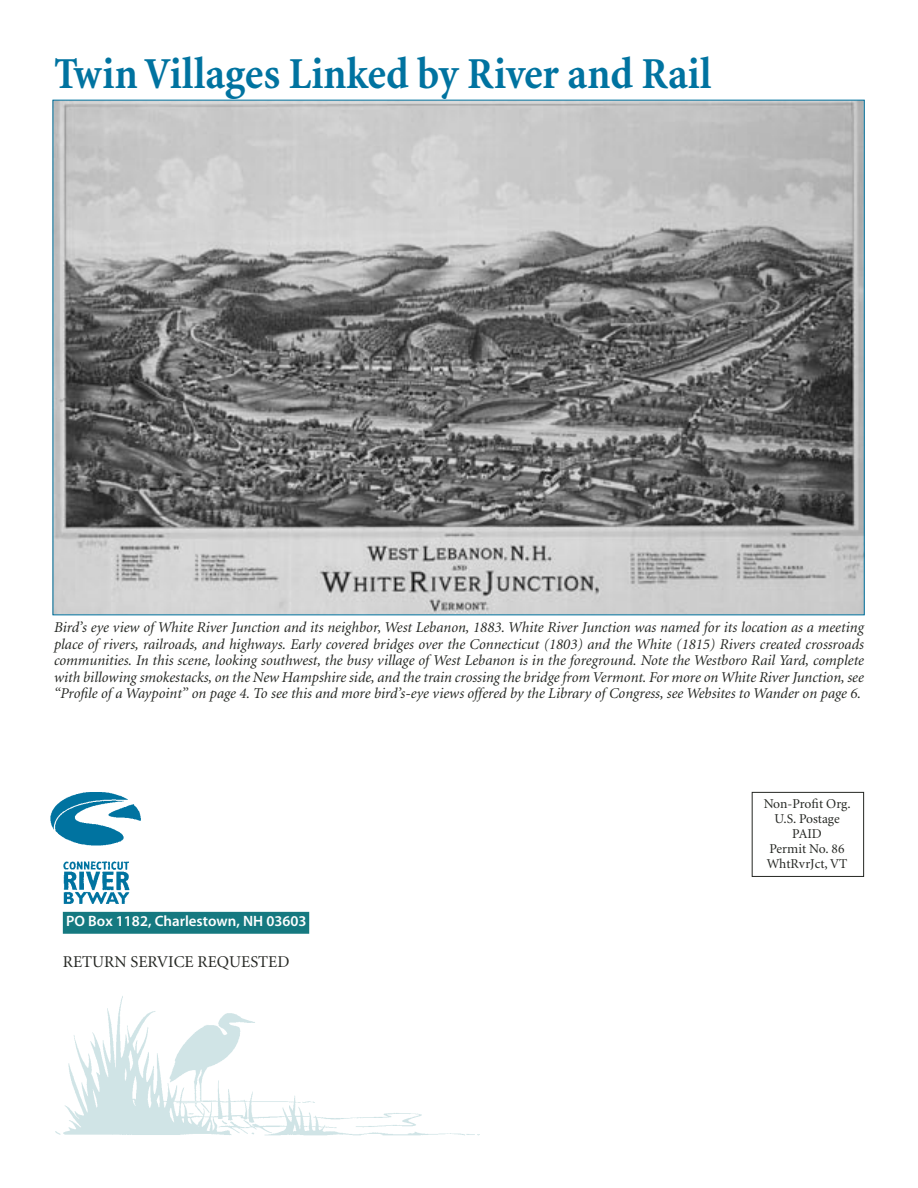
<style>
.page{position:relative;width:918px;height:1188px;background:#fff}
.page>*{position:absolute;margin:0;border:0;box-sizing:border-box;transform-origin:0 0}
._30_pt_head{font:700 condensed 45px "Minion";color:#0073a0}
.text{font:16.5px "Minion";color:#252723}
.t1{font:italic 15px/16.5px "Minion";color:#252723;text-align:justify}
.text-2{font:15px "Myriad MM 565 600";color:#fff}
.text-3{font:13.5px "Minion";color:#252723}
</style>
<div class="page">
<div style="left:64px;top:913px;width:244px;height:20px;background:#157980"></div>
<div style="left:63px;top:912px;width:246px;height:22px;border:2px solid #157980"></div>
<img style="left:50px;top:792px;width:91px;height:111px">
<img style="left:55px;top:996px;width:425px;height:140px">
<div style="left:752px;top:792px;width:112px;height:85px;border:1px solid #252723"></div>
<img style="left:55px;top:102px;width:808px;height:511px">
<p class="_30_pt_head" style="left:54px;top:49px;width:659px">Twin Villages Linked by River and Rail</p>
<p class="t1" style="left:54px;top:620px;width:812px">Bird’s eye view of White River Junction and its neighbor, West Lebanon, 1883. White River Junction was named for its location as a meeting place of rivers, railroads, and highways. Early covered bridges over the Connecticut (1803) and the White (1815) Rivers created crossroads communities. In this scene, looking southwest, the busy village of West Lebanon is in the foreground. Note the Westboro Rail Yard, complete with billowing smokestacks, on the New Hampshire side, and the train crossing the bridge from Vermont. For more on White River Junction, see “Profile of a Waypoint” on page 4. To see this and more bird’s-eye views offered by the Library of Congress, see Websites to Wander on page 6.</p>
<p class="text-2" style="left:66px;top:914px;width:242px">PO Box 1182, Charlestown, NH 03603</p>
<p class="text" style="left:63px;top:954px;width:228px">RETURN SERVICE REQUESTED</p>
<p class="text-3" style="left:764px;top:797px;width:89px">Non-Profit Org.</p>
<p class="text-3" style="left:774px;top:812px;width:67px">U.S. Postage</p>
<p class="text-3" style="left:792px;top:827px;width:31px">PAID</p>
<p class="text-3" style="left:770px;top:842px;width:76px">Permit No. 86</p>
<p class="text-3" style="left:767px;top:857px;width:82px">WhtRvrJct, VT</p>
</div>
